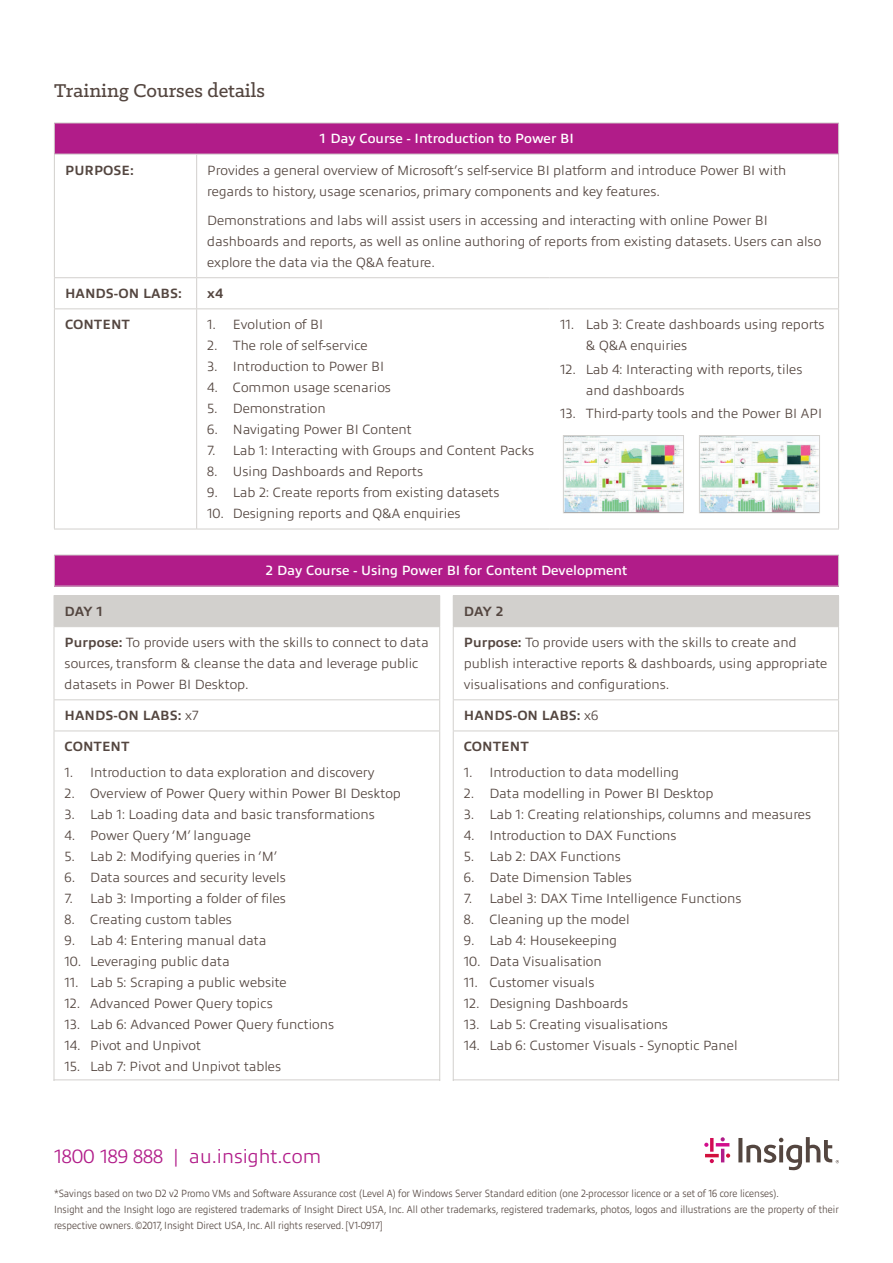
<style>
.page{position:relative;width:893px;height:1263px;background:#fff}
.page>*{position:absolute;margin:0;border:0;box-sizing:border-box;transform-origin:0 0}
.t1{font:500 21px "Klinic Slab";color:#544640}
.t2{font:300 19.5px "Allumi Pro";color:#b11c89}
.t3{font:300 13.5px/21px "Allumi Pro";color:#544640}
.t4{font:700 13.5px "Allumi Pro";color:#544640}
.t5{font:600 13.5px "Allumi Pro";color:#fff}
.t6{font:300 10.5px/15.6px "Allumi Pro";color:#544640;scale:.9 1}
.s1{font-weight:700}
.s2{font-weight:300}
</style>
<div class="page">
<svg style="left:704px;top:1137px;width:26px;height:26px"></svg>
<svg style="left:738px;top:1137px;width:101px;height:33px"></svg>
<div style="left:54px;top:123px;width:785px;height:31px;background:#b11c89"></div>
<svg style="left:55px;top:278px;width:783px;height:251px"></svg>
<hr style="left:54px;top:123px;width:143px;height:1px;background:#d2d0cd">
<hr style="left:54px;top:123px;width:1px;height:31px;background:#d2d0cd">
<hr style="left:197px;top:123px;width:353px;height:1px;background:#d2d0cd">
<hr style="left:550px;top:123px;width:289px;height:1px;background:#d2d0cd">
<hr style="left:838px;top:123px;width:1px;height:31px;background:#d2d0cd">
<hr style="left:54px;top:154px;width:143px;height:1px;background:#d2d0cd">
<hr style="left:54px;top:154px;width:1px;height:123px;background:#d2d0cd">
<hr style="left:197px;top:154px;width:353px;height:1px;background:#d2d0cd">
<hr style="left:196px;top:154px;width:1px;height:123px;background:#d2d0cd">
<hr style="left:550px;top:154px;width:289px;height:1px;background:#d2d0cd">
<hr style="left:838px;top:154px;width:1px;height:123px;background:#d2d0cd">
<hr style="left:54px;top:277px;width:143px;height:1px;background:#d2d0cd">
<hr style="left:54px;top:278px;width:1px;height:30px;background:#d2d0cd">
<hr style="left:197px;top:277px;width:353px;height:1px;background:#d2d0cd">
<hr style="left:196px;top:278px;width:1px;height:30px;background:#d2d0cd">
<hr style="left:550px;top:277px;width:289px;height:1px;background:#d2d0cd">
<hr style="left:838px;top:278px;width:1px;height:30px;background:#d2d0cd">
<hr style="left:54px;top:308px;width:143px;height:1px;background:#d2d0cd">
<hr style="left:54px;top:309px;width:1px;height:220px;background:#d2d0cd">
<hr style="left:197px;top:308px;width:353px;height:1px;background:#d2d0cd">
<hr style="left:196px;top:309px;width:1px;height:220px;background:#d2d0cd">
<hr style="left:550px;top:308px;width:289px;height:1px;background:#d2d0cd">
<hr style="left:838px;top:309px;width:1px;height:220px;background:#d2d0cd">
<hr style="left:54px;top:529px;width:143px;height:1px;background:#d2d0cd">
<hr style="left:197px;top:529px;width:353px;height:1px;background:#d2d0cd">
<hr style="left:550px;top:529px;width:289px;height:1px;background:#d2d0cd">
<img style="left:565px;top:437px;width:117px;height:74px">
<div style="left:563px;top:435px;width:121px;height:78px;border:1px solid #d2d0cd"></div>
<img style="left:701px;top:437px;width:117px;height:74px">
<div style="left:699px;top:435px;width:121px;height:78px;border:1px solid #d2d0cd"></div>
<div style="left:54px;top:595px;width:386px;height:32px;background:#d2d0cd"></div>
<svg style="left:55px;top:700px;width:384px;height:381px"></svg>
<hr style="left:54px;top:627px;width:1px;height:72px;background:#d2d0cd">
<hr style="left:439px;top:627px;width:1px;height:72px;background:#d2d0cd">
<hr style="left:54px;top:699px;width:386px;height:1px;background:#d2d0cd">
<hr style="left:54px;top:700px;width:1px;height:30px;background:#d2d0cd">
<hr style="left:439px;top:700px;width:1px;height:30px;background:#d2d0cd">
<hr style="left:54px;top:730px;width:386px;height:1px;background:#d2d0cd">
<hr style="left:54px;top:731px;width:1px;height:350px;background:#d2d0cd">
<hr style="left:439px;top:731px;width:1px;height:350px;background:#d2d0cd">
<hr style="left:54px;top:1079px;width:386px;height:1px;background:#d2d0cd">
<div style="left:453px;top:595px;width:386px;height:32px;background:#d2d0cd"></div>
<svg style="left:454px;top:700px;width:384px;height:381px"></svg>
<hr style="left:453px;top:627px;width:1px;height:72px;background:#d2d0cd">
<hr style="left:838px;top:627px;width:1px;height:72px;background:#d2d0cd">
<hr style="left:453px;top:699px;width:386px;height:1px;background:#d2d0cd">
<hr style="left:453px;top:700px;width:1px;height:30px;background:#d2d0cd">
<hr style="left:838px;top:700px;width:1px;height:30px;background:#d2d0cd">
<hr style="left:453px;top:730px;width:386px;height:1px;background:#d2d0cd">
<hr style="left:453px;top:731px;width:1px;height:350px;background:#d2d0cd">
<hr style="left:838px;top:731px;width:1px;height:350px;background:#d2d0cd">
<hr style="left:453px;top:1079px;width:386px;height:1px;background:#d2d0cd">
<div style="left:54px;top:555px;width:785px;height:31px;background:#b11c89"></div>
<hr style="left:54px;top:555px;width:785px;height:1px;background:#d2d0cd">
<hr style="left:54px;top:555px;width:1px;height:31px;background:#d2d0cd">
<hr style="left:838px;top:555px;width:1px;height:31px;background:#d2d0cd">
<hr style="left:54px;top:586px;width:785px;height:1px;background:#d2d0cd">
<h1 class="t1" style="left:54px;top:77px;width:213px">Training Courses details</h1>
<p class="t5" style="left:319px;top:129px;width:257px">1 Day Course - Introduction to Power BI</p>
<p class="t4" style="left:65px;top:160px;width:70px">PURPOSE:</p>
<p class="t3" style="left:207px;top:158px;width:580px">Provides a general overview of Microsoft’s self-service BI platform and introduce Power BI with regards to history, usage scenarios, primary components and key features.</p>
<p class="t3" style="left:207px;top:209px;width:615px">Demonstrations and labs will assist users in accessing and interacting with online Power BI dashboards and reports, as well as online authoring of reports from existing datasets. Users can also explore the data via the Q&amp;A feature.</p>
<p class="t4" style="left:65px;top:284px;width:118px">HANDS-ON LABS:</p>
<p class="t4" style="left:207px;top:284px;width:17px">x4</p>
<p class="t4" style="left:65px;top:315px;width:67px">CONTENT</p>
<p class="t3" style="left:207px;top:313px;width:117px">1. Evolution of BI</p>
<p class="t3" style="left:207px;top:334px;width:162px">2. The role of self-service</p>
<p class="t3" style="left:207px;top:355px;width:178px">3. Introduction to Power BI</p>
<p class="t3" style="left:207px;top:376px;width:185px">4. Common usage scenarios</p>
<p class="t3" style="left:207px;top:397px;width:120px">5. Demonstration</p>
<p class="t3" style="left:207px;top:418px;width:206px">6. Navigating Power BI Content</p>
<p class="t3" style="left:207px;top:439px;width:328px">7. Lab 1: Interacting with Groups and Content Packs</p>
<p class="t3" style="left:207px;top:460px;width:217px">8. Using Dashboards and Reports</p>
<p class="t3" style="left:207px;top:481px;width:294px">9. Lab 2: Create reports from existing datasets</p>
<p class="t3" style="left:207px;top:502px;width:255px">10. Designing reports and Q&amp;A enquiries</p>
<p class="t3" style="left:586px;top:313px;width:240px;text-indent:-26px">11. Lab 3: Create dashboards using reports &amp; Q&amp;A enquiries</p>
<p class="t3" style="left:586px;top:357px;width:218px;text-indent:-26px">12. Lab 4: Interacting with reports, tiles and dashboards</p>
<p class="t3" style="left:560px;top:401px;width:263px">13. Third-party tools and the Power BI API</p>
<p class="t5" style="left:266px;top:561px;width:363px">2 Day Course - Using Power BI for Content Development</p>
<p class="t4" style="left:65px;top:601px;width:40px">DAY 1</p>
<p class="t3" style="left:65px;top:631px;width:365px"><span class="s1">Purpose:</span> To provide users with the skills to connect to data sources, transform &amp; cleanse the data and leverage public datasets in Power BI Desktop.</p>
<p class="t4" style="left:65px;top:706px;width:136px">HANDS-ON LABS: <span class="s2">x7</span></p>
<p class="t4" style="left:65px;top:737px;width:67px">CONTENT</p>
<p class="t3" style="left:65px;top:760px;width:311px">1. Introduction to data exploration and discovery</p>
<p class="t3" style="left:65px;top:781px;width:338px">2. Overview of Power Query within Power BI Desktop</p>
<p class="t3" style="left:65px;top:802px;width:312px">3. Lab 1: Loading data and basic transformations</p>
<p class="t3" style="left:65px;top:823px;width:188px">4. Power Query ‘M’ language</p>
<p class="t3" style="left:65px;top:844px;width:214px">5. Lab 2: Modifying queries in ‘M’</p>
<p class="t3" style="left:65px;top:865px;width:223px">6. Data sources and security levels</p>
<p class="t3" style="left:65px;top:886px;width:223px">7. Lab 3: Importing a folder of files</p>
<p class="t3" style="left:65px;top:907px;width:169px">8. Creating custom tables</p>
<p class="t3" style="left:65px;top:928px;width:203px">9. Lab 4: Entering manual data</p>
<p class="t3" style="left:65px;top:949px;width:167px">10. Leveraging public data</p>
<p class="t3" style="left:65px;top:970px;width:224px">11. Lab 5: Scraping a public website</p>
<p class="t3" style="left:65px;top:992px;width:210px">12. Advanced Power Query topics</p>
<p class="t3" style="left:65px;top:1013px;width:271px">13. Lab 6: Advanced Power Query functions</p>
<p class="t3" style="left:65px;top:1034px;width:138px">14. Pivot and Unpivot</p>
<p class="t3" style="left:65px;top:1055px;width:218px">15. Lab 7: Pivot and Unpivot tables</p>
<p class="t4" style="left:464px;top:601px;width:41px">DAY 2</p>
<p class="t3" style="left:464px;top:631px;width:365px"><span class="s1">Purpose:</span> To provide users with the skills to create and publish interactive reports &amp; dashboards, using appropriate visualisations and configurations.</p>
<p class="t4" style="left:464px;top:706px;width:136px">HANDS-ON LABS: <span class="s2">x6</span></p>
<p class="t4" style="left:464px;top:737px;width:67px">CONTENT</p>
<p class="t3" style="left:464px;top:760px;width:217px">1. Introduction to data modelling</p>
<p class="t3" style="left:464px;top:781px;width:251px">2. Data modelling in Power BI Desktop</p>
<p class="t3" style="left:464px;top:802px;width:349px">3. Lab 1: Creating relationships, columns and measures</p>
<p class="t3" style="left:464px;top:823px;width:214px">4. Introduction to DAX Functions</p>
<p class="t3" style="left:464px;top:844px;width:158px">5. Lab 2: DAX Functions</p>
<p class="t3" style="left:464px;top:865px;width:169px">6. Date Dimension Tables</p>
<p class="t3" style="left:464px;top:886px;width:279px">7. Label 3: DAX Time Intelligence Functions</p>
<p class="t3" style="left:464px;top:907px;width:167px">8. Cleaning up the model</p>
<p class="t3" style="left:464px;top:928px;width:155px">9. Lab 4: Housekeeping</p>
<p class="t3" style="left:464px;top:949px;width:139px">10. Data Visualisation</p>
<p class="t3" style="left:464px;top:970px;width:132px">11. Customer visuals</p>
<p class="t3" style="left:464px;top:992px;width:166px">12. Designing Dashboards</p>
<p class="t3" style="left:464px;top:1013px;width:206px">13. Lab 5: Creating visualisations</p>
<p class="t3" style="left:464px;top:1034px;width:275px">14. Lab 6: Customer Visuals - Synoptic Panel</p>
<h2 class="t2" style="left:54px;top:1142px;width:269px">1800 189 888 | au.insight.com</h2>
<p class="t6" style="left:54px;top:1185px;width:874px">*Savings based on two D2 v2 Promo VMs and Software Assurance cost (Level A) for Windows Server Standard edition (one 2-processor licence or a set of 16 core licenses).<br>Insight and the Insight logo are registered trademarks of Insight Direct USA, Inc. All other trademarks, registered trademarks, photos, logos and illustrations are the property of their respective owners. ©2017, Insight Direct USA, Inc. All rights reserved. [V1-0917]</p>
</div>
